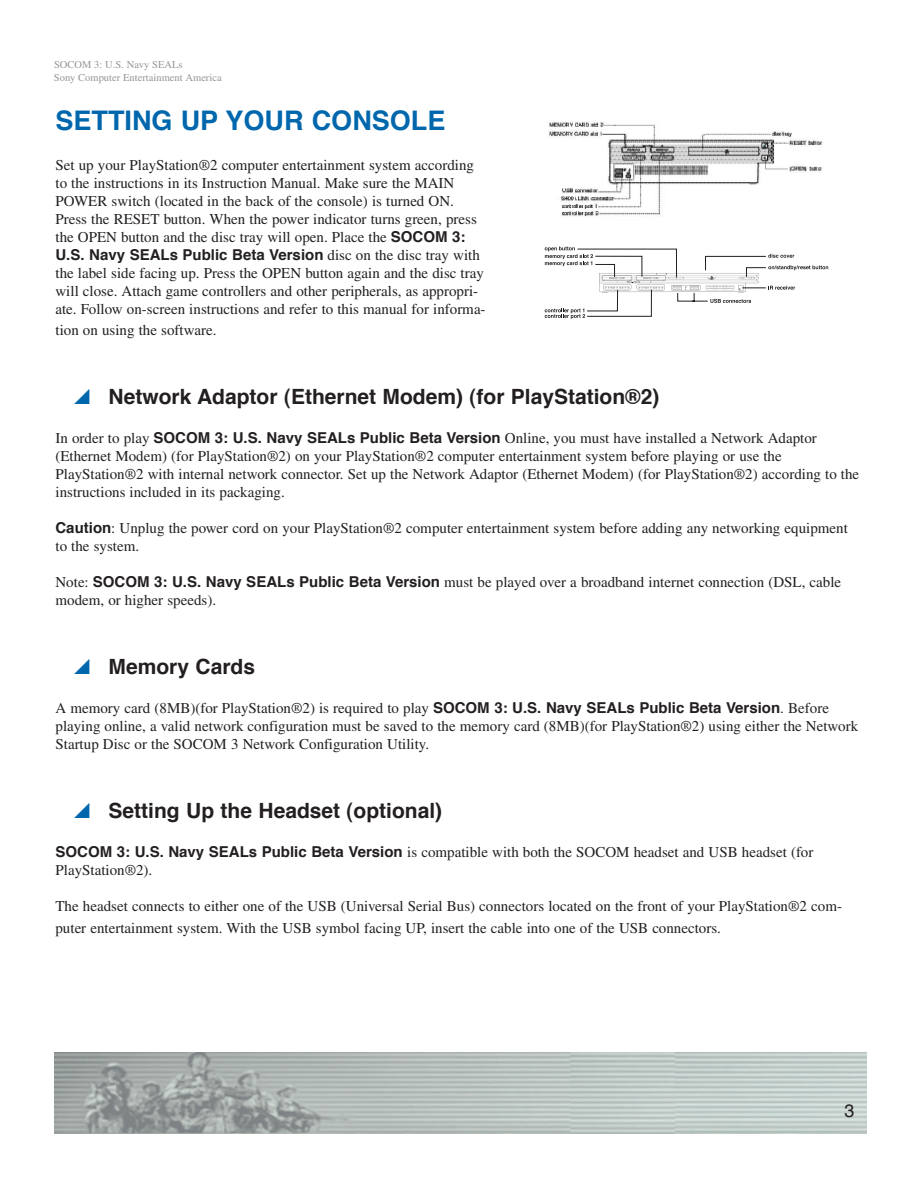
<style>
.page{position:relative;width:918px;height:1188px;background:#fff}
.page>*{position:absolute;margin:0;border:0;box-sizing:border-box;transform-origin:0 0}
.t1{font:700 27px "Helvetica";color:#0167ad}
.t2{font:700 21px "Helvetica";color:#231f20}
.t3{font:18px "Helvetica";color:#231f20}
.t4{font:15px/18px "Times";color:#231f20}
.t5{font:700 15px "Helvetica";color:#231f20}
.t6{font:10.5px/12.6px "Times";color:#939598}
.s1{font-family:"Helvetica";font-weight:700}
.s2{font-family:"Times";font-weight:400}
</style>
<div class="page">
<svg style="left:545px;top:246px;width:283px;height:73px"></svg>
<img style="left:54px;top:1052px;width:813px;height:82px">
<img style="left:549px;top:121px;width:273px;height:95px">
<p class="t6" style="left:54px;top:58px;width:169px">SOCOM 3: U.S. Navy SEALs<br>Sony Computer Entertainment America</p>
<h1 class="t1" style="left:56px;top:102px;width:391px">SETTING UP YOUR CONSOLE</h1>
<p class="t4" style="left:56px;top:156px;width:423px">Set up your PlayStation®2 computer entertainment system according to the instructions in its Instruction Manual. Make sure the MAIN POWER switch (located in the back of the console) is turned ON.<br>Press the RESET button. When the power indicator turns green, press the OPEN button and the disc tray will open. Place the <span class="s1">SOCOM 3:</span></p>
<p class="t5" style="left:56px;top:244px;width:426px">U.S. Navy SEALs Public Beta Version <span class="s2">disc on the disc tray with</span></p>
<p class="t4" style="left:56px;top:264px;width:432px">the label side facing up. Press the OPEN button again and the disc tray will close. Attach game controllers and other peripherals, as appropri&shy;ate. Follow on-screen instructions and refer to this manual for informa-</p>
<p class="t4" style="left:55px;top:321px;width:162px">tion on using the software.</p>
<h2 class="t2" style="left:109px;top:382px;width:552px">Network Adaptor (Ethernet Modem) (for PlayStation®2)</h2>
<p class="t4" style="left:56px;top:429px;width:805px">In order to play <span class="s1">SOCOM 3: U.S. Navy SEALs Public Beta Version</span> Online, you must have installed a Network Adaptor (Ethernet Modem) (for PlayStation®2) on your PlayStation®2 computer entertainment system before playing or use the PlayStation®2 with internal network connector. Set up the Network Adaptor (Ethernet Modem) (for PlayStation®2) according to the instructions included in its packaging.</p>
<p class="t4" style="left:56px;top:519px;width:794px"><span class="s1">Caution</span>: Unplug the power cord on your PlayStation®2 computer entertainment system before adding any networking equipment to the system.</p>
<p class="t4" style="left:56px;top:573px;width:787px">Note: <span class="s1">SOCOM 3: U.S. Navy SEALs Public Beta Version</span> must be played over a broadband internet connection (DSL, cable modem, or higher speeds).</p>
<h2 class="t2" style="left:109px;top:652px;width:148px">Memory Cards</h2>
<p class="t4" style="left:56px;top:699px;width:804px">A memory card (8MB)(for PlayStation®2) is required to play <span class="s1">SOCOM 3: U.S. Navy SEALs Public Beta Version</span>. Before playing online, a valid network configuration must be saved to the memory card (8MB)(for PlayStation®2) using either the Network<br>Startup Disc or the SOCOM 3 Network Configuration Utility.</p>
<h2 class="t2" style="left:109px;top:796px;width:335px">Setting Up the Headset (optional)</h2>
<p class="t4" style="left:56px;top:843px;width:759px"><span class="s1">SOCOM 3: U.S. Navy SEALs Public Beta Version</span> is compatible with both the SOCOM headset and USB headset (for<br>PlayStation®2).</p>
<p class="t4" style="left:55px;top:896px;width:788px;line-height:21.6px">The headset connects to either one of the USB (Universal Serial Bus) connectors located on the front of your PlayStation®2 com&shy;puter entertainment system. With the USB symbol facing UP, insert the cable into one of the USB connectors.</p>
<p class="t3" style="left:844px;top:1099px;width:12px">3</p>
</div>
